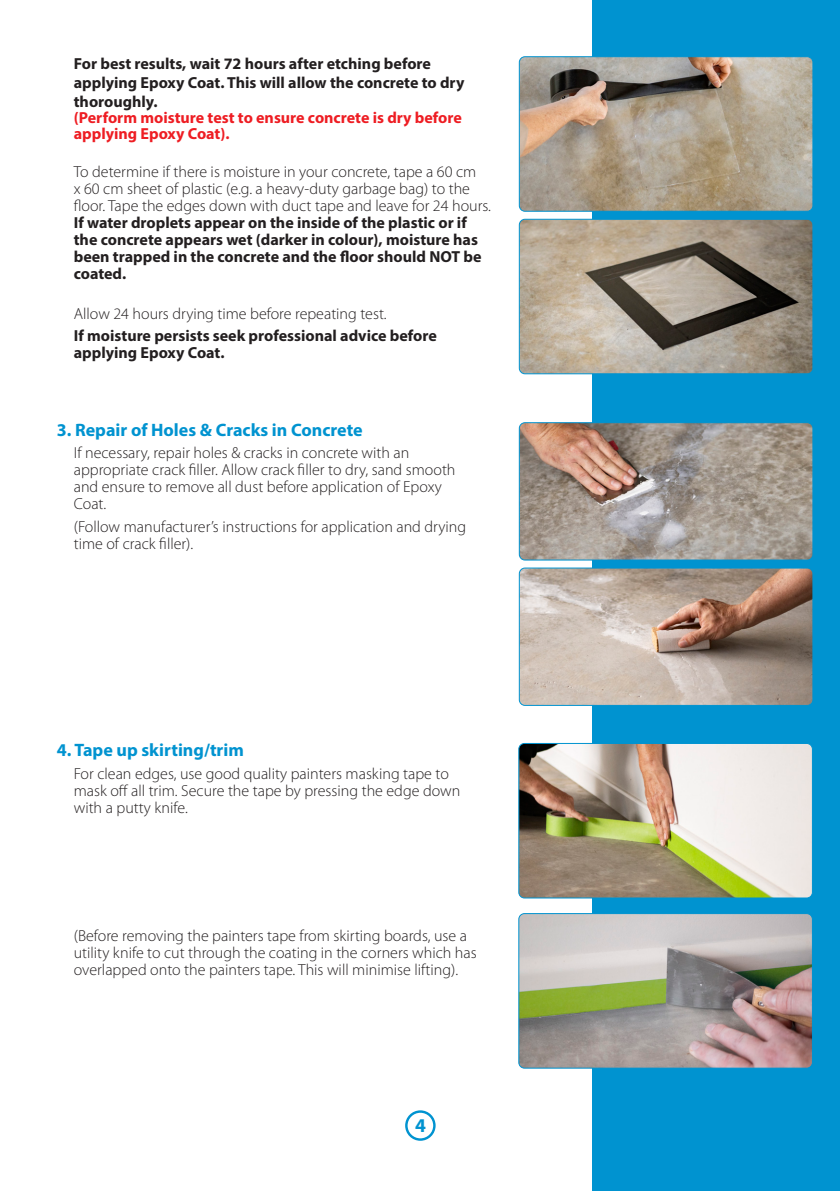
<style>
.page{position:relative;width:840px;height:1191px;background:#fff}
.page>*{position:absolute;margin:0;border:0;box-sizing:border-box;transform-origin:0 0}
.Paragraph_Style_2{font:700 19.6px "Myriad Pro";color:#0093d0}
.Paragraph_Style_2-2{font:700 18px "Myriad Pro";color:#0093d0}
.Paragraph_Style_2-3{font:300 16px/17px "Myriad Pro";color:#231f20}
.Paragraph_Style_2-4{font:700 16px/19.2px "Myriad Pro";color:#231f20}
.Paragraph_Style_2-5{font:700 16px/16px "Myriad Pro";color:#ee1d23}
.s1{font-weight:700}
</style>
<div class="page">
<div style="left:591px;top:0;width:248px;height:1191px;background:#0093d0"></div>
<div style="left:405px;top:1110px;width:30px;height:30px;border:2px solid #0093d0;border-radius:50%"></div>
<img style="left:520px;top:58px;width:291px;height:152px">
<div style="left:518px;top:56px;width:295px;height:156px;border:1px solid #0093d0;border-radius:6px"></div>
<img style="left:520px;top:221px;width:291px;height:151px">
<div style="left:518px;top:219px;width:295px;height:155px;border:1px solid #0093d0;border-radius:6px"></div>
<img style="left:520px;top:424px;width:291px;height:134px">
<div style="left:518px;top:422px;width:295px;height:138px;border:1px solid #0093d0;border-radius:6px"></div>
<img style="left:520px;top:569px;width:291px;height:135px">
<div style="left:518px;top:567px;width:295px;height:139px;border:1px solid #0093d0;border-radius:6px"></div>
<img style="left:519px;top:745px;width:291px;height:153px">
<div style="left:518px;top:743px;width:294px;height:155px;border:1px solid #0093d0;border-radius:6px"></div>
<img style="left:519px;top:915px;width:292px;height:153px">
<div style="left:518px;top:913px;width:294px;height:155px;border:1px solid #0093d0;border-radius:6px"></div>
<p class="Paragraph_Style_2-4" style="left:74px;top:53px;width:392px">For best results, wait 72 hours after etching before applying Epoxy Coat. This will allow the concrete to dry thoroughly.</p>
<p class="Paragraph_Style_2-5" style="left:74px;top:109px;width:389px">(Perform moisture test to ensure concrete is dry before applying Epoxy Coat).</p>
<p class="Paragraph_Style_2-3" style="left:74px;top:163px;width:418px">To determine if there is moisture in your concrete, tape a 60 cm<br>x 60 cm sheet of plastic (e.g. a heavy-duty garbage bag) to the floor. Tape the edges down with duct tape and leave for 24 hours.<br><span class="s1">If water droplets appear on the inside of the plastic or if the concrete appears wet (darker in colour), moisture has been trapped in the concrete and the floor should NOT be coated.</span></p>
<p class="Paragraph_Style_2-3" style="left:74px;top:304px;width:314px">Allow 24 hours drying time before repeating test.</p>
<p class="Paragraph_Style_2-4" style="left:74px;top:327px;width:364px;line-height:17px">If moisture persists seek professional advice before applying Epoxy Coat.</p>
<p class="Paragraph_Style_2-2" style="left:57px;top:418px;width:307px">3. Repair of Holes &amp; Cracks in Concrete</p>
<p class="Paragraph_Style_2-3" style="left:74px;top:444px;width:383px">If necessary, repair holes &amp; cracks in concrete with an appropriate crack filler. Allow crack filler to dry, sand smooth and ensure to remove all dust before application of Epoxy Coat.</p>
<p class="Paragraph_Style_2-3" style="left:74px;top:518px;width:393px">(Follow manufacturer’s instructions for application and drying time of crack filler).</p>
<p class="Paragraph_Style_2-2" style="left:57px;top:738px;width:188px">4. Tape up skirting/trim</p>
<p class="Paragraph_Style_2-3" style="left:74px;top:765px;width:388px">For clean edges, use good quality painters masking tape to mask off all trim. Secure the tape by pressing the edge down with a putty knife.</p>
<p class="Paragraph_Style_2-3" style="left:74px;top:927px;width:404px">(Before removing the painters tape from skirting boards, use a utility knife to cut through the coating in the corners which has overlapped onto the painters tape. This will minimise lifting).</p>
<p class="Paragraph_Style_2" style="left:415px;top:1112px;width:12px">4</p>
</div>
